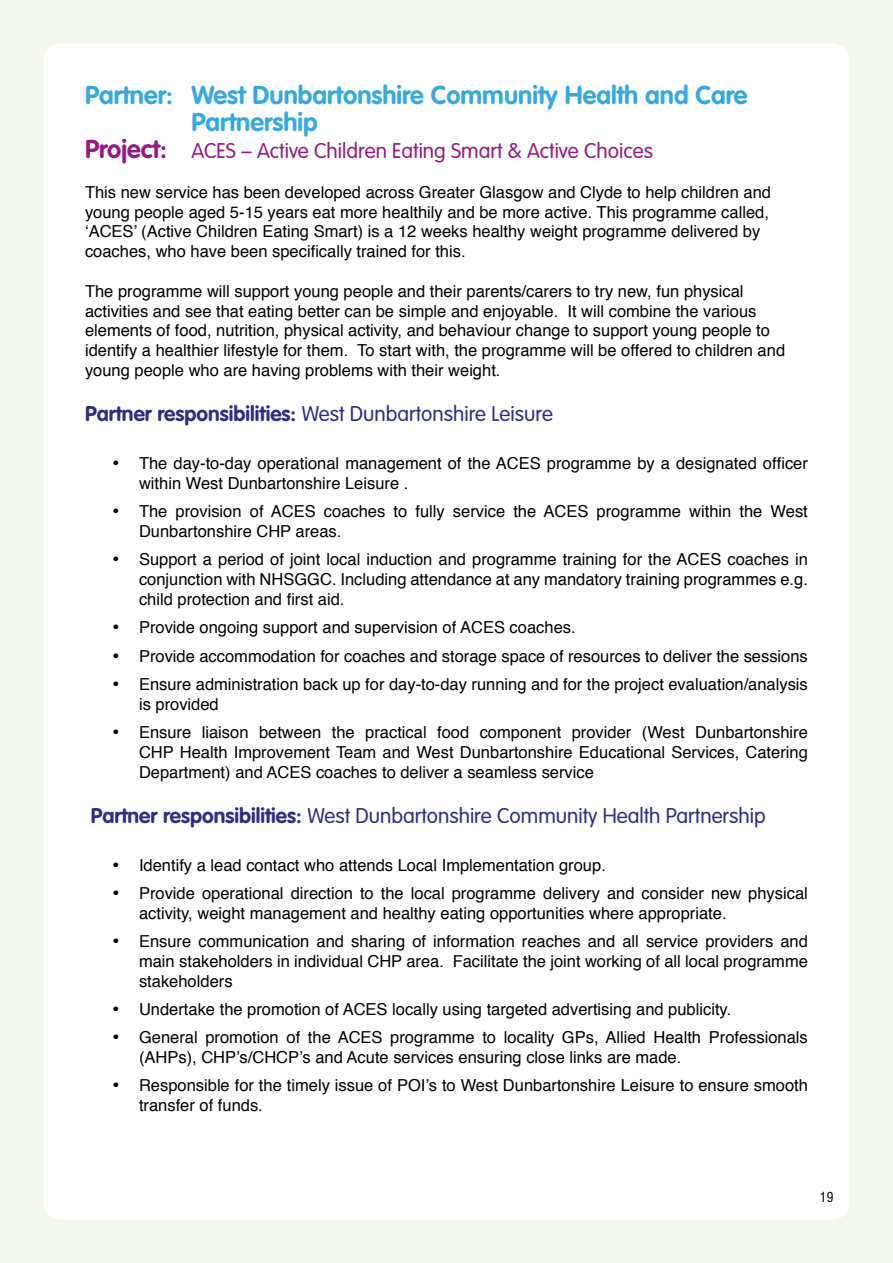
<style>
.page{position:relative;width:893px;height:1263px;background:#f1f7ed}
.page>*{position:absolute;margin:0;border:0;box-sizing:border-box;transform-origin:0 0}
.t1{font:700 25.5px/27px "VAG Rounded";color:#36a9e1}
.t2{font:300 21px "VAG Rounded";color:#2d2e83}
.t3{font:300 21px "VAG Rounded";color:#951b81}
.t4{font:16.5px/19.8px "Helvetica";color:#000}
.t5{font:condensed 13.5px "Swiss 721 BT";color:#000}
.s1{font-weight:700;font-size:25.5px}
.s2{font-weight:700}
</style>
<div class="page">
<div style="left:43px;top:43px;width:807px;height:1177px;background:#fff;border-radius:18px"></div>
<h1 class="t1" style="left:191px;top:83px;width:558px;text-indent:-106px">Partner: West Dunbartonshire Community Health and Care<br>Partnership</h1>
<p class="t3" style="left:85px;top:139px;width:569px"><span class="s1">Project:</span> ACES – Active Children Eating Smart &amp; Active Choices</p>
<p class="t4" style="left:85px;top:183px;width:687px">This new service has been developed across Greater Glasgow and Clyde to help children and young people aged 5-15 years eat more healthily and be more active. This programme called, ‘ACES’ (Active Children Eating Smart) is a 12 weeks healthy weight programme delivered by coaches, who have been specifically trained for this.</p>
<p class="t4" style="left:85px;top:282px;width:702px">The programme will support young people and their parents/carers to try new, fun physical activities and see that eating better can be simple and enjoyable. It will combine the various elements of food, nutrition, physical activity, and behaviour change to support young people to identify a healthier lifestyle for them. To start with, the programme will be offered to children and young people who are having problems with their weight.</p>
<p class="t2" style="left:85px;top:402px;width:469px"><span class="s2">Partner responsibilities:</span> West Dunbartonshire Leisure</p>
<p class="t4" style="left:139px;top:454px;width:670px;text-indent:-27px">• The day-to-day operational management of the ACES programme by a designated officer within West Dunbartonshire Leisure .</p>
<p class="t4" style="left:139px;top:502px;width:670px;text-indent:-27px">• The provision of ACES coaches to fully service the ACES programme within the West<br>Dunbartonshire CHP areas.</p>
<p class="t4" style="left:139px;top:550px;width:670px;text-align:justify;text-indent:-27px">• Support a period of joint local induction and programme training for the ACES coaches in conjunction with NHSGGC. Including attendance at any mandatory training programmes e.g. child protection and first aid.</p>
<p class="t4" style="left:112px;top:618px;width:465px">• Provide ongoing support and supervision of ACES coaches.</p>
<p class="t4" style="left:112px;top:646px;width:697px">• Provide accommodation for coaches and storage space of resources to deliver the sessions</p>
<p class="t4" style="left:139px;top:675px;width:670px;text-indent:-27px">• Ensure administration back up for day-to-day running and for the project evaluation/analysis is provided</p>
<p class="t4" style="left:139px;top:723px;width:670px;text-align:justify;text-indent:-27px">• Ensure liaison between the practical food component provider (West Dunbartonshire CHP Health Improvement Team and West Dunbartonshire Educational Services, Catering Department) and ACES coaches to deliver a seamless service</p>
<p class="t2" style="left:91px;top:803px;width:677px"><span class="s2">Partner responsibilities:</span> West Dunbartonshire Community Health Partnership</p>
<p class="t4" style="left:112px;top:855px;width:495px">• Identify a lead contact who attends Local Implementation group.</p>
<p class="t4" style="left:139px;top:884px;width:670px;text-indent:-27px">• Provide operational direction to the local programme delivery and consider new physical activity, weight management and healthy eating opportunities where appropriate.</p>
<p class="t4" style="left:139px;top:932px;width:670px;text-align:justify;text-indent:-27px">• Ensure communication and sharing of information reaches and all service providers and main stakeholders in individual CHP area. Facilitate the joint working of all local programme stakeholders</p>
<p class="t4" style="left:112px;top:1000px;width:621px">• Undertake the promotion of ACES locally using targeted advertising and publicity.</p>
<p class="t4" style="left:139px;top:1028px;width:670px;text-indent:-27px">• General promotion of the ACES programme to locality GPs, Allied Health Professionals (AHPs), CHP’s/CHCP’s and Acute services ensuring close links are made.</p>
<p class="t4" style="left:139px;top:1076px;width:670px;text-indent:-27px">• Responsible for the timely issue of POI’s to West Dunbartonshire Leisure to ensure smooth transfer of funds.</p>
<p class="t5" style="left:820px;top:1189px;width:15px">19</p>
</div>
